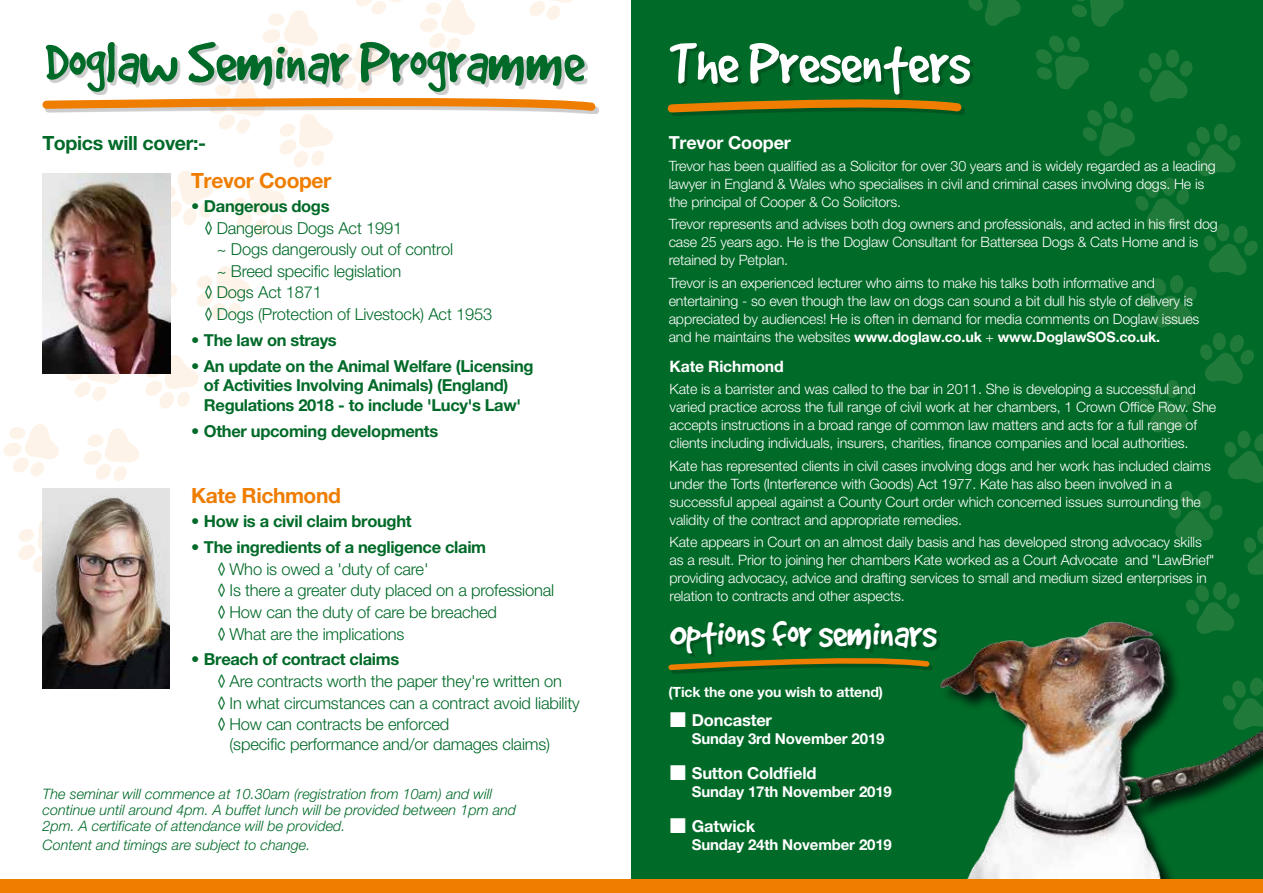
<style>
.page{position:relative;width:1263px;height:893px;background:#fff}
.page>*{position:absolute;margin:0;border:0;box-sizing:border-box;transform-origin:0 0}
.t1{font:63.3px "Good Dog";letter-spacing:-.01em;color:#006a28}
.t2{font:63.3px "Good Dog";letter-spacing:-.01em;color:#fff}
.t3{font:42.45px "Good Dog";letter-spacing:-.01em;color:#fff}
.t4{font:700 21px "Helvetica Neue LT Pro";letter-spacing:-.02em;color:#ef7d00}
.t5{font:700 19.65px "Helvetica Neue LT Pro";letter-spacing:-.02em;color:#006a28}
.t6{font:700 18px "Helvetica Neue LT Pro";letter-spacing:-.01em;color:#fff}
.t7{font:300 16.5px/21.6px "Helvetica Neue LT Pro";letter-spacing:-.01em;color:#006a28}
.t8{font:700 16.5px/19.5px "Helvetica Neue LT Pro";letter-spacing:-.02em;color:#006a28}
.t9{font:700 16.5px "Helvetica Neue LT Pro";letter-spacing:-.01em;color:#fff}
.t10{font:700 15.75px "Helvetica Neue LT Pro";letter-spacing:-.01em;color:#fff}
.t11{font:700 15px "Helvetica Neue LT Pro";letter-spacing:-.01em;color:#fff}
.t12{font:italic 300 14.4px/15.9px "Helvetica Neue LT Pro";color:#006a28}
.t13{font:300 14.25px/18px "Helvetica Neue LT Pro";letter-spacing:-.01em;color:#fff}
.t14{font:700 14.1px "Helvetica Neue LT Pro";letter-spacing:-.01em;color:#fff}
.s1{font-weight:700}
</style>
<div class="page">
<svg style="left:170px;top:267px;width:7px;height:53px"></svg>
<svg style="left:65px;top:373px;width:56px;height:28px"></svg>
<svg style="left:3px;top:424px;width:56px;height:52px"></svg>
<svg style="left:18px;top:521px;width:24px;height:51px"></svg>
<svg style="left:196px;top:266px;width:54px;height:54px"></svg>
<svg style="left:145px;top:355px;width:54px;height:54px"></svg>
<svg style="left:84px;top:428px;width:55px;height:53px"></svg>
<div style="left:631px;top:0;width:632px;height:893px;background:#006a28"></div>
<svg style="left:1072px;top:0;width:52px;height:27px"></svg>
<svg style="left:1036px;top:36px;width:227px;height:447px"></svg>
<svg style="left:968px;top:0;width:53px;height:26px"></svg>
<svg style="left:1168px;top:490px;width:95px;height:73px"></svg>
<svg style="left:42px;top:0;width:557px;height:237px"></svg>
<svg style="left:667px;top:99px;width:298px;height:17px"></svg>
<svg style="left:668px;top:659px;width:118px;height:14px"></svg>
<div style="left:49px;top:45px;width:539px;height:50px;background:#000;opacity:.2"></div>
<div style="left:673px;top:46px;width:300px;height:52px;background:#000;opacity:.2"></div>
<img style="left:786px;top:563px;width:477px;height:317px">
<div style="left:0;top:880px;width:1263px;height:13px;background:#ef7d00"></div>
<img style="left:43px;top:173px;width:127px;height:200px">
<img style="left:42px;top:488px;width:128px;height:200px">
<div style="left:673px;top:623px;width:267px;height:34px;background:#000;opacity:.2"></div>
<h1 class="t1" style="left:45px;top:29px;width:541px">Doglaw Seminar Programme</h1>
<h1 class="t2" style="left:670px;top:30px;width:302px">The Presenters</h1>
<h3 class="t5" style="left:42px;top:131px;width:165px">Topics will cover:-</h3>
<h3 class="t4" style="left:191px;top:168px;width:142px">Trevor Cooper</h3>
<p class="t8" style="left:191px;top:196px;width:140px">• Dangerous dogs</p>
<p class="t7" style="left:204px;top:217px;width:200px">◊ Dangerous Dogs Act 1991</p>
<p class="t7" style="left:217px;top:238px;width:238px">~ Dogs dangerously out of control</p>
<p class="t7" style="left:217px;top:260px;width:186px">~ Breed specific legislation</p>
<p class="t7" style="left:204px;top:281px;width:120px">◊ Dogs Act 1871</p>
<p class="t7" style="left:204px;top:303px;width:290px">◊ Dogs (Protection of Livestock) Act 1953</p>
<p class="t8" style="left:191px;top:330px;width:147px">• The law on strays</p>
<p class="t8" style="left:204px;top:356px;width:331px;text-indent:-13px">• An update on the Animal Welfare (Licensing of Activities Involving Animals) (England)<br>Regulations 2018 - to include 'Lucy's Law'</p>
<p class="t8" style="left:191px;top:421px;width:249px">• Other upcoming developments</p>
<h3 class="t4" style="left:191px;top:483px;width:151px">Kate Richmond</h3>
<p class="t8" style="left:191px;top:511px;width:222px">• How is a civil claim brought</p>
<p class="t8" style="left:191px;top:537px;width:297px">• The ingredients of a negligence claim</p>
<p class="t7" style="left:217px;top:558px;width:339px">◊ Who is owed a 'duty of care'<br>◊ Is there a greater duty placed on a professional ◊ How can the duty of care be breached<br>◊ What are the implications</p>
<p class="t8" style="left:191px;top:649px;width:209px">• Breach of contract claims</p>
<p class="t7" style="left:217px;top:670px;width:364px">◊ Are contracts worth the paper they're written on<br>◊ In what circumstances can a contract avoid liability ◊ How can contracts be enforced</p>
<p class="t7" style="left:229px;top:733px;width:322px">(specific performance and/or damages claims)</p>
<p class="t12" style="left:43px;top:786px;width:475px">The seminar will commence at 10.30am (registration from 10am) and will continue until around 4pm. A buffet lunch will be provided between 1pm and<br>2pm. A certificate of attendance will be provided.</p>
<p class="t12" style="left:43px;top:837px;width:269px">Content and timings are subject to change.</p>
<p class="t6" style="left:669px;top:131px;width:124px">Trevor Cooper</p>
<p class="t13" style="left:669px;top:157px;width:549px">Trevor has been qualified as a Solicitor for over 30 years and is widely regarded as a leading lawyer in England &amp; Wales who specialises in civil and criminal cases involving dogs. He is the principal of Cooper &amp; Co Solicitors.</p>
<p class="t13" style="left:669px;top:215px;width:551px">Trevor represents and advises both dog owners and professionals, and acted in his first dog case 25 years ago. He is the Doglaw Consultant for Battersea Dogs &amp; Cats Home and is retained by Petplan.</p>
<p class="t13" style="left:669px;top:273px;width:532px">Trevor is an experienced lecturer who aims to make his talks both informative and entertaining - so even though the law on dogs can sound a bit dull his style of delivery is appreciated by audiences! He is often in demand for media comments on Doglaw issues and he maintains the websites <span class="s1">www.doglaw.co.uk</span> + <span class="s1">www.DoglawSOS.co.uk.</span></p>
<p class="t10" style="left:670px;top:357px;width:116px">Kate Richmond</p>
<p class="t13" style="left:670px;top:380px;width:548px">Kate is a barrister and was called to the bar in 2011. She is developing a successful and varied practice across the full range of civil work at her chambers, 1 Crown Office Row. She accepts instructions in a broad range of common law matters and acts for a full range of clients including individuals, insurers, charities, finance companies and local authorities.</p>
<p class="t13" style="left:670px;top:456px;width:543px">Kate has represented clients in civil cases involving dogs and her work has included claims under the Torts (Interference with Goods) Act 1977. Kate has also been involved in a successful appeal against a County Court order which concerned issues surrounding the validity of the contract and appropriate remedies.</p>
<p class="t13" style="left:670px;top:532px;width:546px">Kate appears in Court on an almost daily basis and has developed strong advocacy skills as a result. Prior to joining her chambers Kate worked as a Court Advocate and "LawBrief" providing advocacy, advice and drafting services to small and medium sized enterprises in relation to contracts and other aspects.</p>
<h2 class="t3" style="left:669px;top:611px;width:269px">Options for seminars</h2>
<p class="t14" style="left:668px;top:683px;width:216px">(Tick the one you wish to attend)</p>
<p class="t9" style="left:668px;top:710px;width:105px">■ Doncaster</p>
<p class="t11" style="left:692px;top:729px;width:194px">Sunday 3rd November 2019</p>
<p class="t9" style="left:668px;top:763px;width:149px">■ Sutton Coldfield</p>
<p class="t11" style="left:692px;top:782px;width:202px">Sunday 17th November 2019</p>
<p class="t9" style="left:668px;top:816px;width:88px">■ Gatwick</p>
<p class="t11" style="left:692px;top:835px;width:202px">Sunday 24th November 2019</p>
</div>
